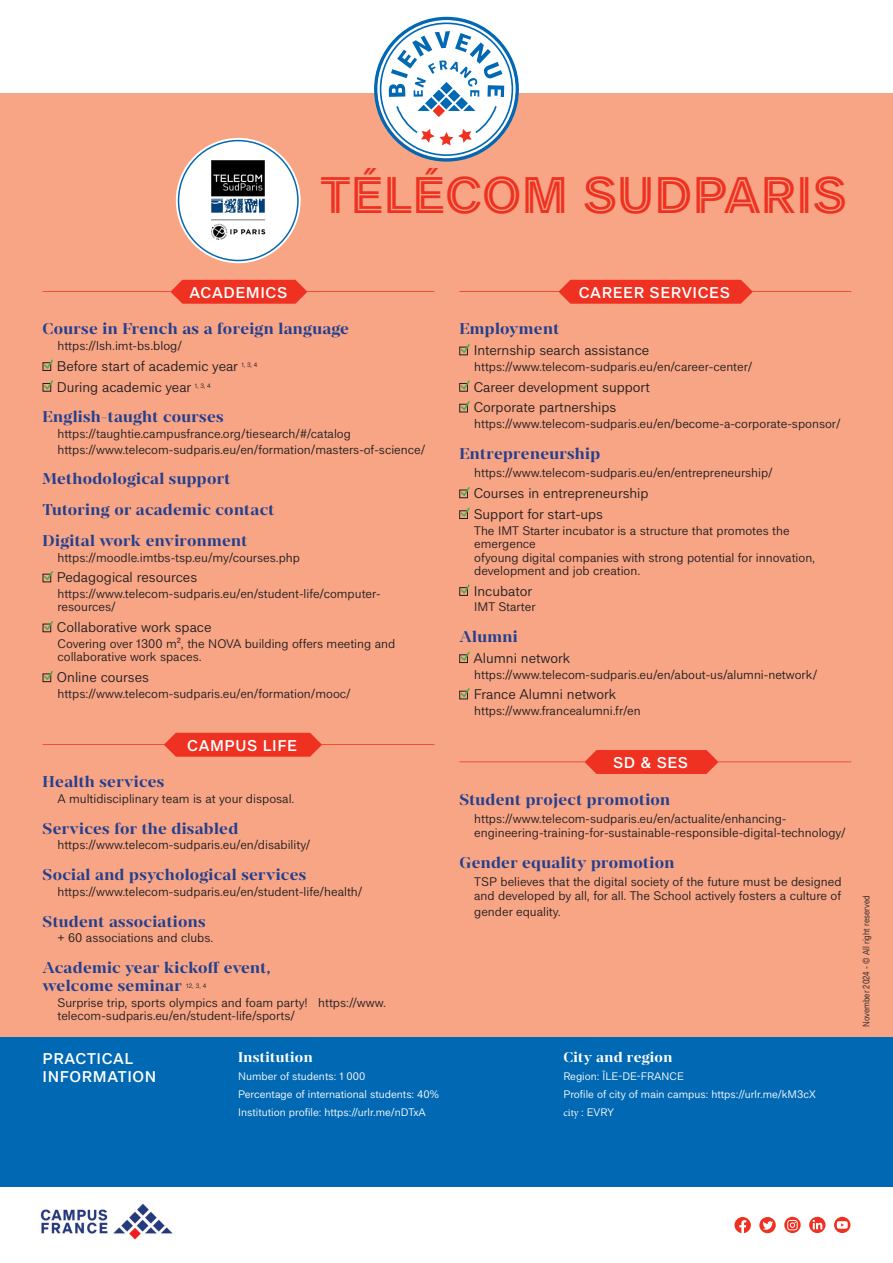
<style>
.page{position:relative;width:893px;height:1263px;background:#fff}
.page>*{position:absolute;margin:0;border:0;box-sizing:border-box;transform-origin:0 0}
.t1{font:49.5px "Campus France Inline";color:#ef3122}
.t2{font:700 15px/30.8px "Campus France Serif";letter-spacing:.02em;color:#253f8e}
.t3{font:700 15px/18px "Campus France Sans";letter-spacing:.04em;color:#fff}
.t4{font:13.5px/20.7px "Campus France Sans";color:#231f20}
.t5{font:700 13.5px "Campus France Serif";letter-spacing:.02em;color:#fff}
.t6{font:12px/13.5px "Campus France Sans";color:#231f20}
.t7{font:10.5px/17.7px "Campus France Sans";color:#fff}
.t8{font:9px "Campus France Sans";color:#231f20;scale:.85 1}
.t9{font:6.15px "Campus France Sans";color:#231f20}
.s1{font-family:"Minion Pro"}
</style>
<div class="page">
<div style="left:0;top:94px;width:893px;height:952px;background:#f7a585"></div>
<svg style="left:759px;top:1217px;width:17px;height:16px"></svg>
<svg style="left:834px;top:1217px;width:16px;height:16px"></svg>
<svg style="left:809px;top:1217px;width:16px;height:16px"></svg>
<svg style="left:734px;top:1217px;width:17px;height:16px"></svg>
<div style="left:0;top:1036px;width:893px;height:150px;background:#0168b3"></div>
<img style="left:40px;top:1204px;width:133px;height:36px">
<svg style="left:784px;top:1217px;width:17px;height:16px"></svg>
<svg style="left:787px;top:1220px;width:11px;height:10px"></svg>
<svg style="left:176px;top:138px;width:125px;height:125px"></svg>
<svg style="left:374px;top:17px;width:145px;height:145px"></svg>
<div style="left:198px;top:160px;width:81px;height:81px;background:#fff"></div>
<img style="left:211px;top:160px;width:54px;height:80px">
<svg style="left:43px;top:280px;width:391px;height:24px"></svg>
<div style="left:43px;top:362px;width:8px;height:9px;border:1px solid #231f20"></div>
<svg style="left:43px;top:359px;width:10px;height:11px"></svg>
<div style="left:43px;top:383px;width:8px;height:9px;border:1px solid #231f20"></div>
<svg style="left:43px;top:380px;width:10px;height:11px"></svg>
<svg style="left:43px;top:571px;width:10px;height:11px"></svg>
<svg style="left:43px;top:621px;width:10px;height:11px"></svg>
<svg style="left:43px;top:670px;width:10px;height:12px"></svg>
<svg style="left:43px;top:733px;width:391px;height:24px"></svg>
<svg style="left:459px;top:280px;width:392px;height:24px"></svg>
<svg style="left:459px;top:344px;width:11px;height:11px"></svg>
<div style="left:459px;top:383px;width:9px;height:9px;border:1px solid #231f20"></div>
<svg style="left:459px;top:380px;width:11px;height:11px"></svg>
<svg style="left:459px;top:401px;width:11px;height:11px"></svg>
<svg style="left:459px;top:487px;width:11px;height:11px"></svg>
<div style="left:459px;top:510px;width:9px;height:9px;border:1px solid #231f20"></div>
<svg style="left:459px;top:507px;width:11px;height:11px"></svg>
<div style="left:459px;top:587px;width:9px;height:9px;border:1px solid #231f20"></div>
<svg style="left:459px;top:584px;width:11px;height:11px"></svg>
<div style="left:459px;top:654px;width:9px;height:9px;border:1px solid #231f20"></div>
<svg style="left:459px;top:651px;width:11px;height:11px"></svg>
<svg style="left:459px;top:688px;width:11px;height:11px"></svg>
<svg style="left:459px;top:750px;width:392px;height:24px"></svg>
<h1 class="t1" style="left:320px;top:156px;width:528px">TÉLÉCOM SUDPARIS</h1>
<p class="t3" style="left:190px;top:282px;width:99px">ACADEMICS</p>
<p class="t2" style="left:43px;top:314px;width:308px">Course in French as a foreign language</p>
<p class="t6" style="left:57px;top:338px;width:126px">https://lsh.imt-bs.blog/</p>
<p class="t4" style="left:57px;top:355px;width:202px">Before start of academic year <sup>1,</sup> <sup>3,</sup> <sup>4<br></sup>During academic year <sup>1,</sup> <sup>3,</sup> <sup>4</sup></p>
<p class="t2" style="left:43px;top:402px;width:183px">English-taught courses</p>
<p class="t6" style="left:57px;top:425px;width:369px;line-height:15.6px">https://taughtie.campusfrance.org/tiesearch/#/catalog https://www.telecom-sudparis.eu/en/formation/masters-of-science/</p>
<p class="t2" style="left:43px;top:464px;width:233px">Methodological support<br>Tutoring or academic contact<br>Digital work environment</p>
<p class="t6" style="left:57px;top:550px;width:244px">https://moodle.imtbs-tsp.eu/my/courses.php</p>
<p class="t4" style="left:57px;top:566px;width:142px">Pedagogical resources</p>
<p class="t6" style="left:57px;top:586px;width:325px">https://www.telecom-sudparis.eu/en/student-life/computer&shy;resources/</p>
<p class="t4" style="left:57px;top:616px;width:156px">Collaborative work space</p>
<p class="t6" style="left:57px;top:636px;width:339px">Covering over 1300 m², the NOVA building offers meeting and collaborative work spaces.</p>
<p class="t4" style="left:57px;top:666px;width:94px">Online courses</p>
<p class="t6" style="left:57px;top:686px;width:295px">https://www.telecom-sudparis.eu/en/formation/mooc/</p>
<p class="t3" style="left:187px;top:735px;width:111px">CAMPUS LIFE</p>
<p class="t2" style="left:43px;top:767px;width:123px">Health services</p>
<p class="t6" style="left:57px;top:791px;width:239px">A multidisciplinary team is at your disposal.</p>
<p class="t2" style="left:43px;top:813px;width:197px">Services for the disabled</p>
<p class="t6" style="left:57px;top:838px;width:255px">https://www.telecom-sudparis.eu/en/disability/</p>
<p class="t2" style="left:43px;top:860px;width:265px">Social and psychological services</p>
<p class="t6" style="left:57px;top:884px;width:306px">https://www.telecom-sudparis.eu/en/student-life/health/</p>
<p class="t2" style="left:43px;top:906px;width:164px">Student associations</p>
<p class="t6" style="left:57px;top:931px;width:158px">+ 60 associations and clubs.</p>
<p class="t2" style="left:43px;top:959px;width:229px;line-height:18px">Academic year kickoff event, welcome seminar</p>
<p class="t9" style="left:186px;top:981px;width:22px">12, 3, 4</p>
<p class="t6" style="left:57px;top:995px;width:330px">Surprise trip, sports olympics and foam party! https://www. telecom-sudparis.eu/en/student-life/sports/</p>
<p class="t3" style="left:579px;top:282px;width:153px">CAREER SERVICES</p>
<p class="t2" style="left:459px;top:314px;width:101px">Employment</p>
<p class="t4" style="left:474px;top:339px;width:177px">Internship search assistance</p>
<p class="t6" style="left:474px;top:359px;width:280px">https://www.telecom-sudparis.eu/en/career-center/</p>
<p class="t4" style="left:474px;top:376px;width:178px">Career development support<br>Corporate partnerships</p>
<p class="t6" style="left:474px;top:416px;width:368px">https://www.telecom-sudparis.eu/en/become-a-corporate-sponsor/</p>
<p class="t2" style="left:459px;top:438px;width:142px">Entrepreneurship</p>
<p class="t6" style="left:474px;top:466px;width:300px">https://www.telecom-sudparis.eu/en/entrepreneurship/</p>
<p class="t4" style="left:474px;top:482px;width:176px">Courses in entrepreneurship<br>Support for start-ups</p>
<p class="t6" style="left:474px;top:523px;width:343px">The IMT Starter incubator is a structure that promotes the emergence<br>ofyoung digital companies with strong potential for innovation, development and job creation.</p>
<p class="t4" style="left:474px;top:580px;width:60px">Incubator</p>
<p class="t6" style="left:474px;top:600px;width:63px">IMT Starter</p>
<p class="t2" style="left:459px;top:622px;width:60px">Alumni</p>
<p class="t4" style="left:473px;top:647px;width:98px">Alumni network</p>
<p class="t6" style="left:474px;top:667px;width:344px">https://www.telecom-sudparis.eu/en/about-us/alumni-network/</p>
<p class="t4" style="left:474px;top:683px;width:144px">France Alumni network</p>
<p class="t6" style="left:474px;top:703px;width:168px">https://www.francealumni.fr/en</p>
<p class="t3" style="left:613px;top:753px;width:76px">SD &amp; SES</p>
<p class="t2" style="left:459px;top:784px;width:212px">Student project promotion</p>
<p class="t6" style="left:474px;top:812px;width:373px">https://www.telecom-sudparis.eu/en/actualite/enhancing&shy;engineering-training-for-sustainable-responsible-digital-technology/</p>
<p class="t2" style="left:459px;top:847px;width:217px">Gender equality promotion</p>
<p class="t6" style="left:474px;top:875px;width:369px">TSP believes that the digital society of the future must be designed and developed by all, for all. The School actively fosters a culture of</p>
<p class="t6" style="left:474px;top:905px;width:88px">gender equality.</p>
<p class="t8" style="left:860px;top:1027px;width:156px;rotate:-90deg">November 2024 - © All right reserved</p>
<p class="t3" style="left:43px;top:1048px;width:115px">PRACTICAL<br>INFORMATION</p>
<p class="t5" style="left:238px;top:1048px;width:76px">Institution</p>
<p class="t7" style="left:238px;top:1067px;width:202px">Number of students: 1 000<br>Percentage of international students: 40%<br>Institution profile: https://urlr.me/nDTxA</p>
<p class="t5" style="left:563px;top:1048px;width:110px">City and region</p>
<p class="t7" style="left:563px;top:1067px;width:254px">Region: ÎLE-DE-FRANCE<br>Profile of city of main campus: https://urlr.me/kM3cX <span class="s1">city</span> : EVRY</p>
</div>
